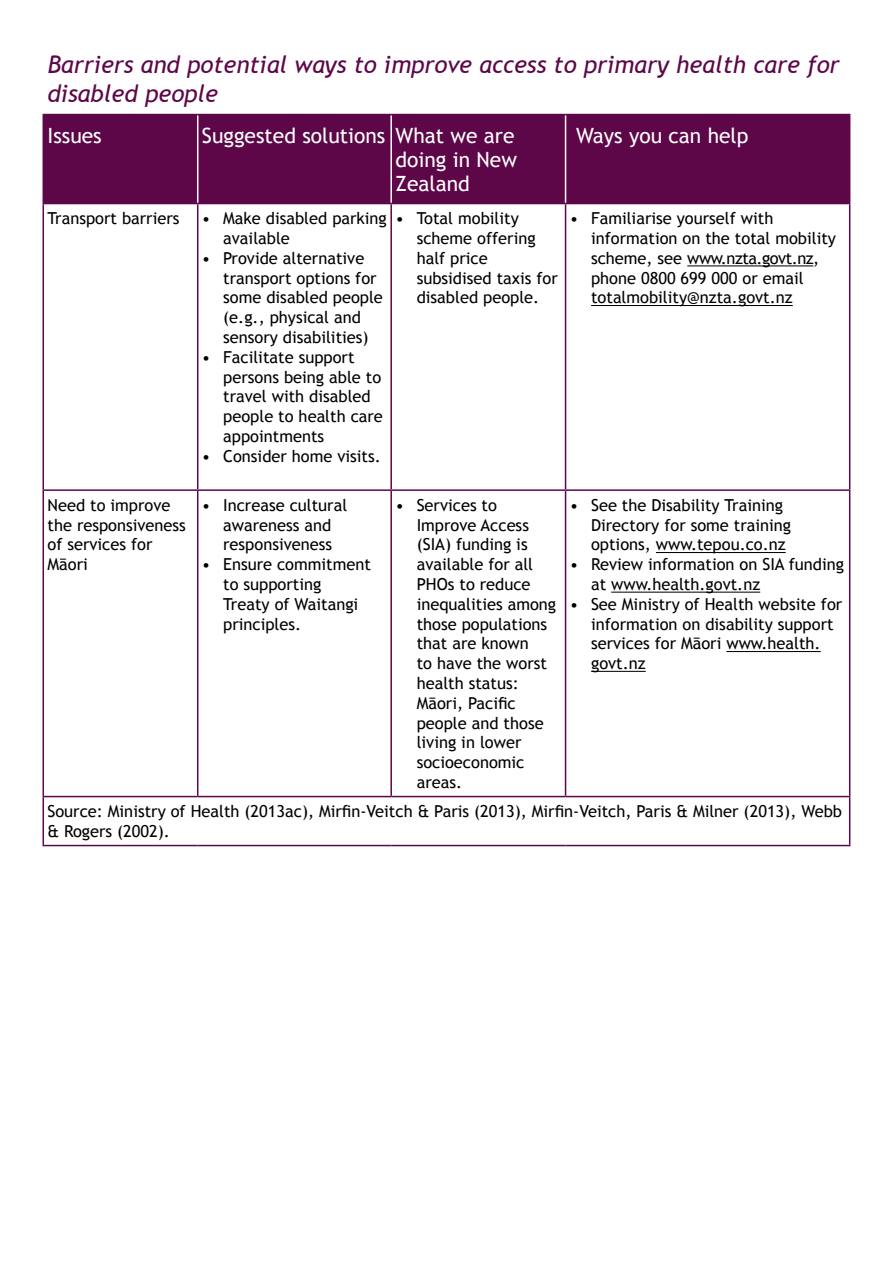
<style>
.page{position:relative;width:893px;height:1263px;background:#fff}
.page>*{position:absolute;margin:0;border:0;box-sizing:border-box;transform-origin:0 0}
.t1{font:italic 24px/28.8px "Trebuchet MS";color:#5d0749}
.t2{font:21px/24px "Trebuchet MS";color:#fff;text-align:justify}
.t3{font:16.5px/19.8px "Trebuchet MS";color:#000}
</style>
<div class="page">
<div style="left:44px;top:115px;width:805px;height:88px;background:#5d0749"></div>
<hr style="left:197px;top:115px;width:1px;height:88px;background:#fff">
<hr style="left:390px;top:115px;width:2px;height:88px;background:#fff">
<hr style="left:565px;top:115px;width:1px;height:88px;background:#fff">
<hr style="left:43px;top:114px;width:155px;height:1px;background:#5d0749">
<hr style="left:43px;top:115px;width:1px;height:88px;background:#5d0749">
<hr style="left:198px;top:114px;width:193px;height:1px;background:#5d0749">
<hr style="left:391px;top:114px;width:175px;height:1px;background:#5d0749">
<hr style="left:566px;top:114px;width:284px;height:1px;background:#5d0749">
<hr style="left:849px;top:115px;width:1px;height:88px;background:#5d0749">
<hr style="left:43px;top:203px;width:155px;height:1px;background:#5d0749">
<hr style="left:198px;top:203px;width:193px;height:1px;background:#5d0749">
<hr style="left:391px;top:203px;width:175px;height:1px;background:#5d0749">
<hr style="left:566px;top:203px;width:284px;height:1px;background:#5d0749">
<hr style="left:43px;top:204px;width:1px;height:285px;background:#5d0749">
<hr style="left:197px;top:204px;width:1px;height:285px;background:#5d0749">
<hr style="left:390px;top:204px;width:2px;height:285px;background:#5d0749">
<hr style="left:565px;top:204px;width:1px;height:285px;background:#5d0749">
<hr style="left:849px;top:204px;width:1px;height:285px;background:#5d0749">
<hr style="left:43px;top:489px;width:155px;height:2px;background:#5d0749">
<hr style="left:43px;top:491px;width:1px;height:305px;background:#5d0749">
<hr style="left:198px;top:489px;width:193px;height:2px;background:#5d0749">
<hr style="left:197px;top:491px;width:1px;height:305px;background:#5d0749">
<hr style="left:391px;top:489px;width:175px;height:2px;background:#5d0749">
<hr style="left:390px;top:491px;width:2px;height:305px;background:#5d0749">
<hr style="left:566px;top:489px;width:284px;height:2px;background:#5d0749">
<hr style="left:565px;top:491px;width:1px;height:305px;background:#5d0749">
<hr style="left:849px;top:491px;width:1px;height:305px;background:#5d0749">
<hr style="left:43px;top:796px;width:155px;height:1px;background:#5d0749">
<hr style="left:43px;top:797px;width:1px;height:48px;background:#5d0749">
<hr style="left:198px;top:796px;width:193px;height:1px;background:#5d0749">
<hr style="left:391px;top:796px;width:175px;height:1px;background:#5d0749">
<hr style="left:566px;top:796px;width:284px;height:1px;background:#5d0749">
<hr style="left:849px;top:797px;width:1px;height:48px;background:#5d0749">
<hr style="left:43px;top:845px;width:155px;height:1px;background:#5d0749">
<hr style="left:198px;top:845px;width:193px;height:1px;background:#5d0749">
<hr style="left:391px;top:845px;width:175px;height:1px;background:#5d0749">
<hr style="left:566px;top:845px;width:284px;height:1px;background:#5d0749">
<hr style="left:687px;top:265px;width:126px;height:1px;background:#000">
<hr style="left:591px;top:305px;width:202px;height:1px;background:#000">
<hr style="left:656px;top:552px;width:130px;height:1px;background:#000">
<hr style="left:611px;top:592px;width:149px;height:1px;background:#000">
<hr style="left:726px;top:651px;width:95px;height:1px;background:#000">
<hr style="left:591px;top:671px;width:55px;height:1px;background:#000">
<h1 class="t1" style="left:48px;top:50px;width:794px">Barriers and potential ways to improve access to primary health care for disabled people</h1>
<p class="t2" style="left:48px;top:124px;width:56px">Issues</p>
<p class="t2" style="left:395px;top:124px;width:123px;text-indent:-193px">Suggested solutions What we are doing in New Zealand</p>
<p class="t2" style="left:576px;top:124px;width:174px">Ways you can help</p>
<p class="t3" style="left:48px;top:209px;width:133px">Transport barriers</p>
<p class="t3" style="left:223px;top:209px;width:165px;text-indent:-21px">• Make disabled parking available</p>
<p class="t3" style="left:223px;top:248px;width:161px;text-indent:-21px">• Provide alternative transport options for some disabled people (e.g., physical and sensory disabilities)</p>
<p class="t3" style="left:223px;top:347px;width:161px;text-indent:-21px">• Facilitate support persons being able to travel with disabled people to health care appointments</p>
<p class="t3" style="left:202px;top:446px;width:180px">• Consider home visits.</p>
<p class="t3" style="left:417px;top:209px;width:143px;text-indent:-21px">• Total mobility scheme offering half price subsidised taxis for disabled people.</p>
<p class="t3" style="left:591px;top:209px;width:246px;text-indent:-21px">• Familiarise yourself with information on the total mobility scheme, see www.nzta.govt.nz, phone 0800 699 000 or email totalmobility@nzta.govt.nz</p>
<p class="t3" style="left:48px;top:495px;width:140px">Need to improve the responsiveness of services for<br>Māori</p>
<p class="t3" style="left:202px;top:495px;width:147px;text-align:center">• Increase cultural awareness and responsiveness</p>
<p class="t3" style="left:223px;top:555px;width:149px;text-indent:-21px">• Ensure commitment to supporting<br>Treaty of Waitangi principles.</p>
<p class="t3" style="left:417px;top:495px;width:141px;text-indent:-21px">• Services to<br>Improve Access (SIA) funding is available for all<br>PHOs to reduce inequalities among those populations that are known<br>to have the worst health status:<br>Māori, Pacific people and those living in lower socioeconomic areas.</p>
<p class="t3" style="left:591px;top:495px;width:202px;text-indent:-21px">• See the Disability Training<br>Directory for some training options, www.tepou.co.nz</p>
<p class="t3" style="left:591px;top:555px;width:254px;text-indent:-21px">• Review information on SIA funding at www.health.govt.nz</p>
<p class="t3" style="left:591px;top:594px;width:253px;text-indent:-21px">• See Ministry of Health website for information on disability support services for Māori www.health. govt.nz</p>
<p class="t3" style="left:48px;top:802px;width:796px">Source: Ministry of Health (2013ac), Mirfin-Veitch &amp; Paris (2013), Mirfin-Veitch, Paris &amp; Milner (2013), Webb &amp; Rogers (2002).</p>
</div>
